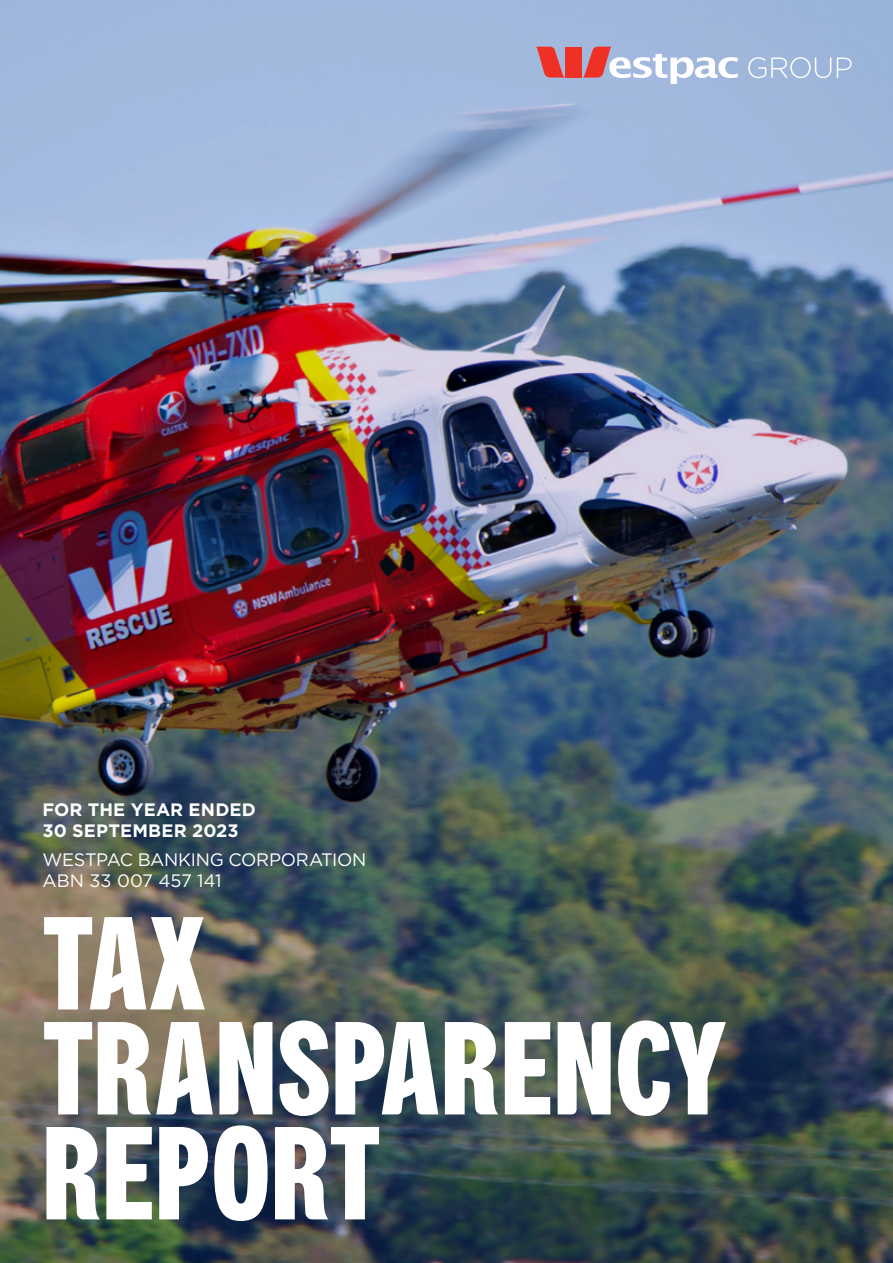
<style>
.page{position:relative;width:893px;height:1263px;background:#fff}
.page>*{position:absolute;margin:0;border:0;box-sizing:border-box;transform-origin:0 0}
.t1{font:700 132px/105px "Westpac";color:#fff}
.t2{font:18px/21px "Gotham";letter-spacing:-.015em;color:#fff}
.t3{font:700 18px/21px "Gotham";letter-spacing:.01em;color:#fff}
</style>
<div class="page">
<img style="left:0;top:0;width:893px;height:1263px">
<svg style="left:748px;top:57px;width:104px;height:21px"></svg>
<svg style="left:536px;top:47px;width:29px;height:31px"></svg>
<svg style="left:583px;top:47px;width:155px;height:36px"></svg>
<div style="left:566px;top:47px;width:16px;height:31px;background:#ee3124"></div>
<p class="t3" style="left:43px;top:798px;width:215px">FOR THE YEAR ENDED<br>30 SEPTEMBER 2023</p>
<p class="t2" style="left:43px;top:849px;width:325px">WESTPAC BANKING CORPORATION<br>ABN 33 007 457 141</p>
<h1 class="t1" style="left:43px;top:908px;width:685px">TAX<br>TRANSPARENCY<br>REPORT</h1>
</div>
